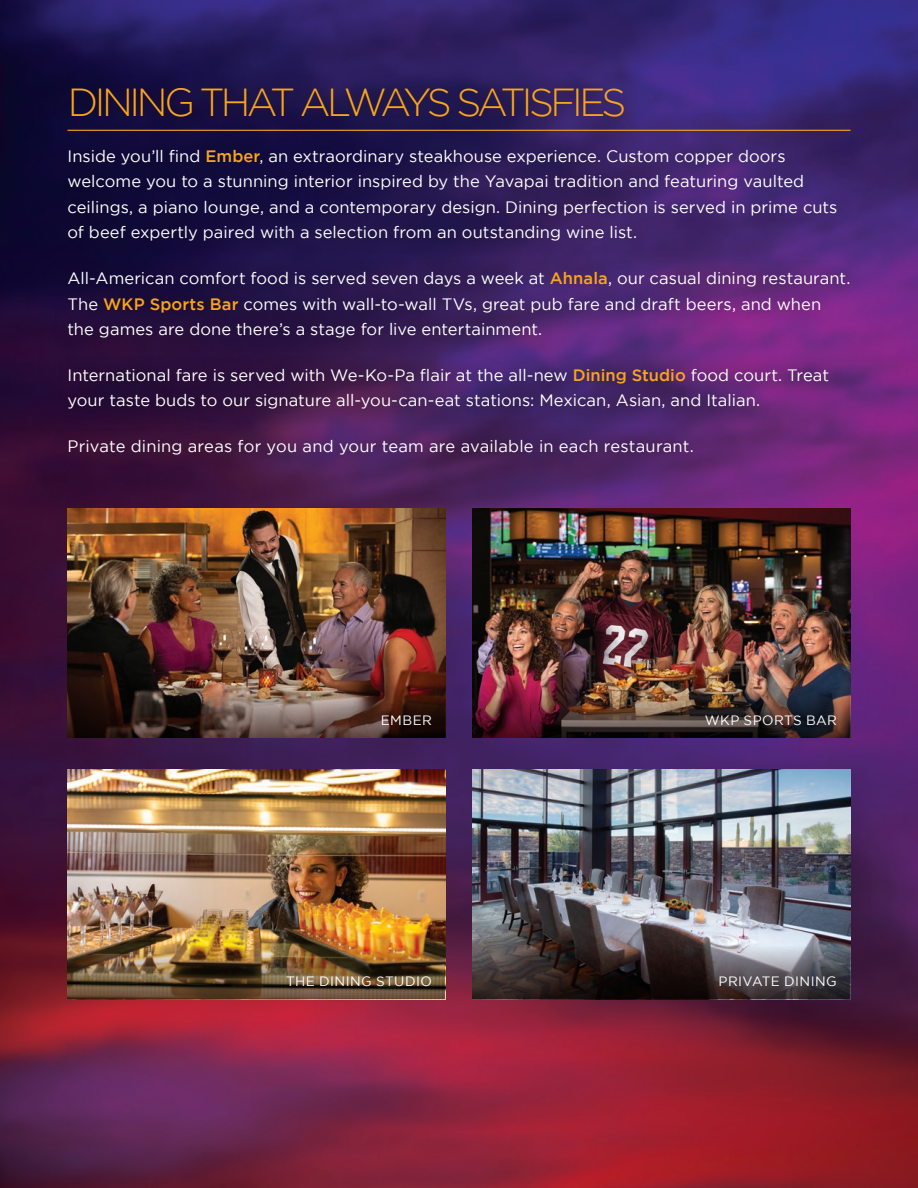
<style>
.page{position:relative;width:918px;height:1188px;background:#fff}
.page>*{position:absolute;margin:0;border:0;box-sizing:border-box;transform-origin:0 0}
.t1{font:300 39px "Gotham";letter-spacing:-.1em;color:#f9a51b}
.t2{font:16.5px/25.5px "Gotham";letter-spacing:.005em;color:#fff}
.t3{font:13.5px "Gotham";letter-spacing:.03em;color:#fff}
.s1{font-weight:500;color:#f9a51b}
</style>
<div class="page">
<img style="left:0;top:0;width:918px;height:1188px">
<div style="left:51px;top:71px;width:814px;height:401px;background:#110a0c;opacity:.75"></div>
<hr style="left:68px;top:130px;width:782px;height:1px;background:#f9a51b">
<img style="left:472px;top:508px;width:378px;height:176px">
<img style="left:472px;top:684px;width:378px;height:54px">
<img style="left:68px;top:508px;width:378px;height:176px">
<svg style="left:68px;top:684px;width:378px;height:54px"></svg>
<img style="left:68px;top:770px;width:378px;height:175px">
<img style="left:68px;top:945px;width:378px;height:54px">
<img style="left:472px;top:770px;width:378px;height:175px">
<svg style="left:472px;top:945px;width:378px;height:54px"></svg>
<p class="t1" style="left:68px;top:81px;width:560px">DINING THAT ALWAYS SATISFIES</p>
<p class="t2" style="left:68px;top:143px;width:772px">Inside you’ll find <span class="s1">Ember</span>, an extraordinary steakhouse experience. Custom copper doors welcome you to a stunning interior inspired by the Yavapai tradition and featuring vaulted ceilings, a piano lounge, and a contemporary design. Dining perfection is served in prime cuts of beef expertly paired with a selection from an outstanding wine list.</p>
<p class="t2" style="left:68px;top:265px;width:785px">All-American comfort food is served seven days a week at <span class="s1">Ahnala</span>, our casual dining restaurant.<br>The <span class="s1">WKP Sports Bar</span> comes with wall-to-wall TVs, great pub fare and draft beers, and when the games are done there’s a stage for live entertainment.</p>
<p class="t2" style="left:68px;top:362px;width:763px">International fare is served with We-Ko-Pa flair at the all-new <span class="s1">Dining Studio</span> food court. Treat your taste buds to our signature all-you-can-eat stations: Mexican, Asian, and Italian.</p>
<p class="t2" style="left:68px;top:433px;width:628px">Private dining areas for you and your team are available in each restaurant.</p>
<p class="t3" style="left:381px;top:712px;width:53px">EMBER</p>
<p class="t3" style="left:705px;top:712px;width:134px">WKP SPORTS BAR</p>
<p class="t3" style="left:286px;top:973px;width:147px">THE DINING STUDIO</p>
<p class="t3" style="left:719px;top:973px;width:120px">PRIVATE DINING</p>
</div>
